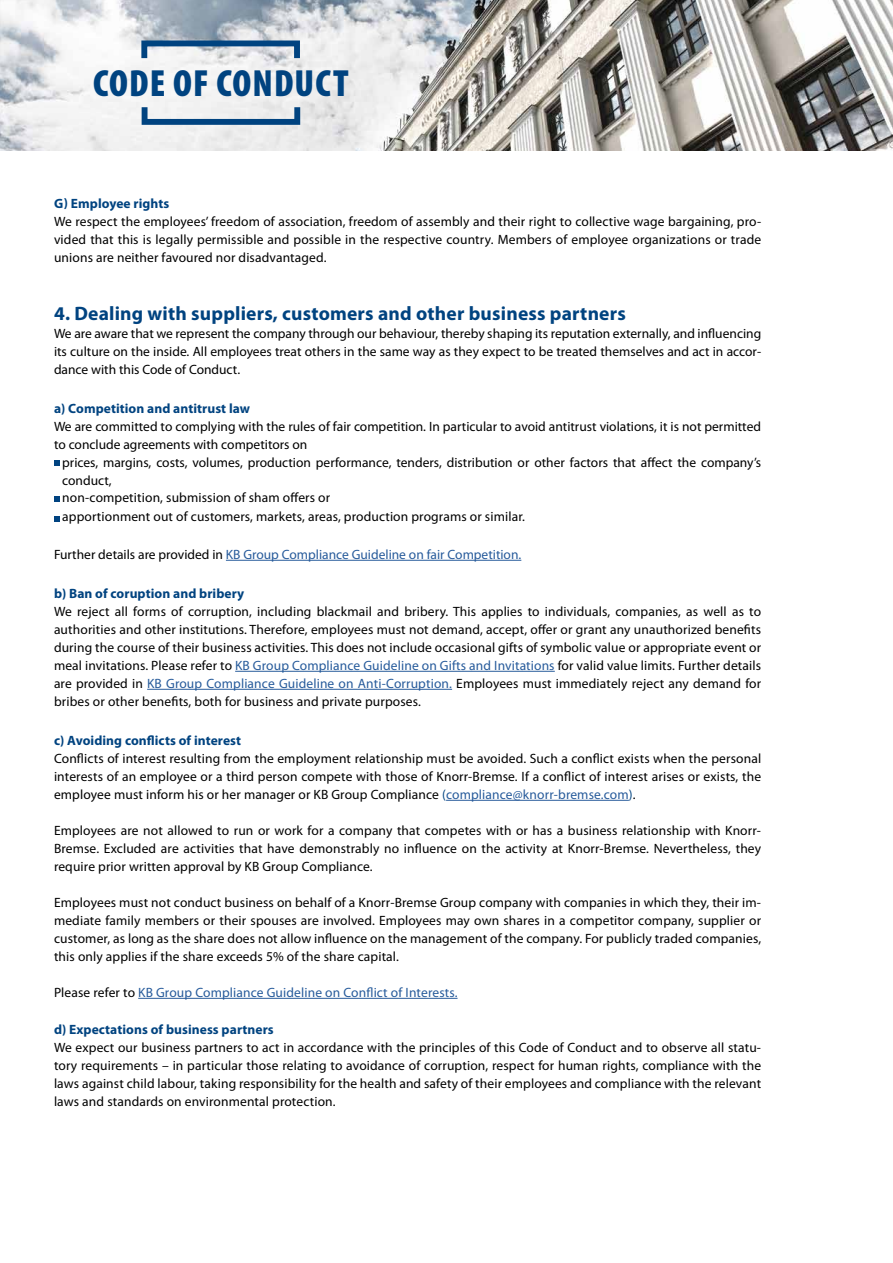
<style>
.page{position:relative;width:893px;height:1263px;background:#fff}
.page>*{position:absolute;margin:0;border:0;box-sizing:border-box;transform-origin:0 0}
.t1{font:900 condensed 37.95px "Myriad Pro";letter-spacing:.03em;color:#004380}
.t2{font:700 19.5px "Myriad Pro";letter-spacing:.01em;color:#004380}
.t3{font:13.5px/18px "Myriad Pro";letter-spacing:.005em;color:#000;text-align:justify}
.t4{font:13.5px "Myriad Pro";color:#275b9b}
.t5{font:700 13.5px "Myriad Pro";letter-spacing:.005em;color:#004380}
.s1{color:#000}
.s2{color:#275b9b}
.s3{color:#004380}
</style>
<div class="page">
<hr style="left:226px;top:560px;width:295px;height:1px;background:#275b9b">
<hr style="left:235px;top:671px;width:320px;height:1px;background:#275b9b">
<hr style="left:147px;top:689px;width:305px;height:1px;background:#275b9b">
<hr style="left:446px;top:800px;width:183px;height:1px;background:#275b9b">
<hr style="left:138px;top:998px;width:320px;height:1px;background:#275b9b">
<svg style="left:54px;top:461px;width:5px;height:5px"></svg>
<svg style="left:54px;top:497px;width:5px;height:5px"></svg>
<svg style="left:54px;top:516px;width:5px;height:5px"></svg>
<img style="left:0;top:0;width:893px;height:151px">
<div style="left:141px;top:41px;width:159px;height:20px;border:6px solid #004380"></div>
<div style="left:142px;top:104px;width:158px;height:21px;border:6px solid #004380"></div>
<h1 class="t1" style="left:93px;top:62px;width:257px">CODE OF CONDUCT</h1>
<p class="t5" style="left:54px;top:196px;width:117px">G) Employee rights</p>
<p class="t3" style="left:54px;top:213px;width:709px">We respect the employees’ freedom of association, freedom of assembly and their right to collective wage bargaining, pro&shy;vided that this is legally permissible and possible in the respective country. Members of employee organizations or trade unions are neither favoured nor disadvantaged.</p>
<h2 class="t2" style="left:54px;top:303px;width:573px">4. Dealing with suppliers, customers and other business partners</h2>
<p class="t3" style="left:54px;top:325px;width:709px">We are aware that we represent the company through our behaviour, thereby shaping its reputation externally, and influencing its culture on the inside. All employees treat others in the same way as they expect to be treated themselves and act in accor&shy;dance with this Code of Conduct.</p>
<p class="t5" style="left:54px;top:401px;width:198px">a) Competition and antitrust law</p>
<p class="t3" style="left:54px;top:418px;width:709px">We are committed to complying with the rules of fair competition. In particular to avoid antitrust violations, it is not permitted to conclude agreements with competitors on</p>
<p class="t3" style="left:62px;top:454px;width:700px">prices, margins, costs, volumes, production performance, tenders, distribution or other factors that affect the company’s conduct,</p>
<p class="t3" style="left:62px;top:488px;width:464px;line-height:19.5px">non-competition, submission of sham offers or<br>apportionment out of customers, markets, areas, production programs or similar.</p>
<p class="t4" style="left:54px;top:547px;width:469px"><span class="s1">Further details are provided in</span> KB Group Compliance Guideline on fair Competition.</p>
<p class="t5" style="left:54px;top:586px;width:192px">b) Ban of coruption and bribery</p>
<p class="t3" style="left:54px;top:603px;width:709px">We reject all forms of corruption, including blackmail and bribery. This applies to individuals, companies, as well as to authorities and other institutions. Therefore, employees must not demand, accept, offer or grant any unauthorized benefits during the course of their business activities. This does not include occasional gifts of symbolic value or appropriate event or meal invitations. Please refer to <span class="s2">KB Group Compliance Guideline on Gifts and Invitations</span> for valid value limits. Further details are provided in <span class="s2">KB Group Compliance Guideline on Anti-Corruption.</span> Employees must immediately reject any demand for bribes or other benefits, both for business and private purposes.</p>
<p class="t5" style="left:54px;top:733px;width:189px">c) Avoiding conflicts of interest</p>
<p class="t3" style="left:54px;top:750px;width:709px">Conflicts of interest resulting from the employment relationship must be avoided. Such a conflict exists when the personal interests of an employee or a third person compete with those of Knorr-Bremse. If a conflict of interest arises or exists, the employee must inform his or her manager or KB Group Compliance <span class="s3">(</span><span class="s2">compliance@knorr-bremse.com</span><span class="s3">)</span>.</p>
<p class="t3" style="left:54px;top:822px;width:709px">Employees are not allowed to run or work for a company that competes with or has a business relationship with Knorr-Bremse. Excluded are activities that have demonstrably no influence on the activity at Knorr-Bremse. Nevertheless, they require prior written approval by KB Group Compliance.</p>
<p class="t3" style="left:54px;top:894px;width:709px">Employees must not conduct business on behalf of a Knorr-Bremse Group company with companies in which they, their im&shy;mediate family members or their spouses are involved. Employees may own shares in a competitor company, supplier or customer, as long as the share does not allow influence on the management of the company. For publicly traded companies, this only applies if the share exceeds 5% of the share capital.</p>
<p class="t4" style="left:54px;top:985px;width:405px"><span class="s1">Please refer to</span> KB Group Compliance Guideline on Conflict of Interests.</p>
<p class="t5" style="left:54px;top:1022px;width:221px">d) Expectations of business partners</p>
<p class="t3" style="left:54px;top:1039px;width:709px">We expect our business partners to act in accordance with the principles of this Code of Conduct and to observe all statu&shy;tory requirements – in particular those relating to avoidance of corruption, respect for human rights, compliance with the laws against child labour, taking responsibility for the health and safety of their employees and compliance with the relevant laws and standards on environmental protection.</p>
</div>
